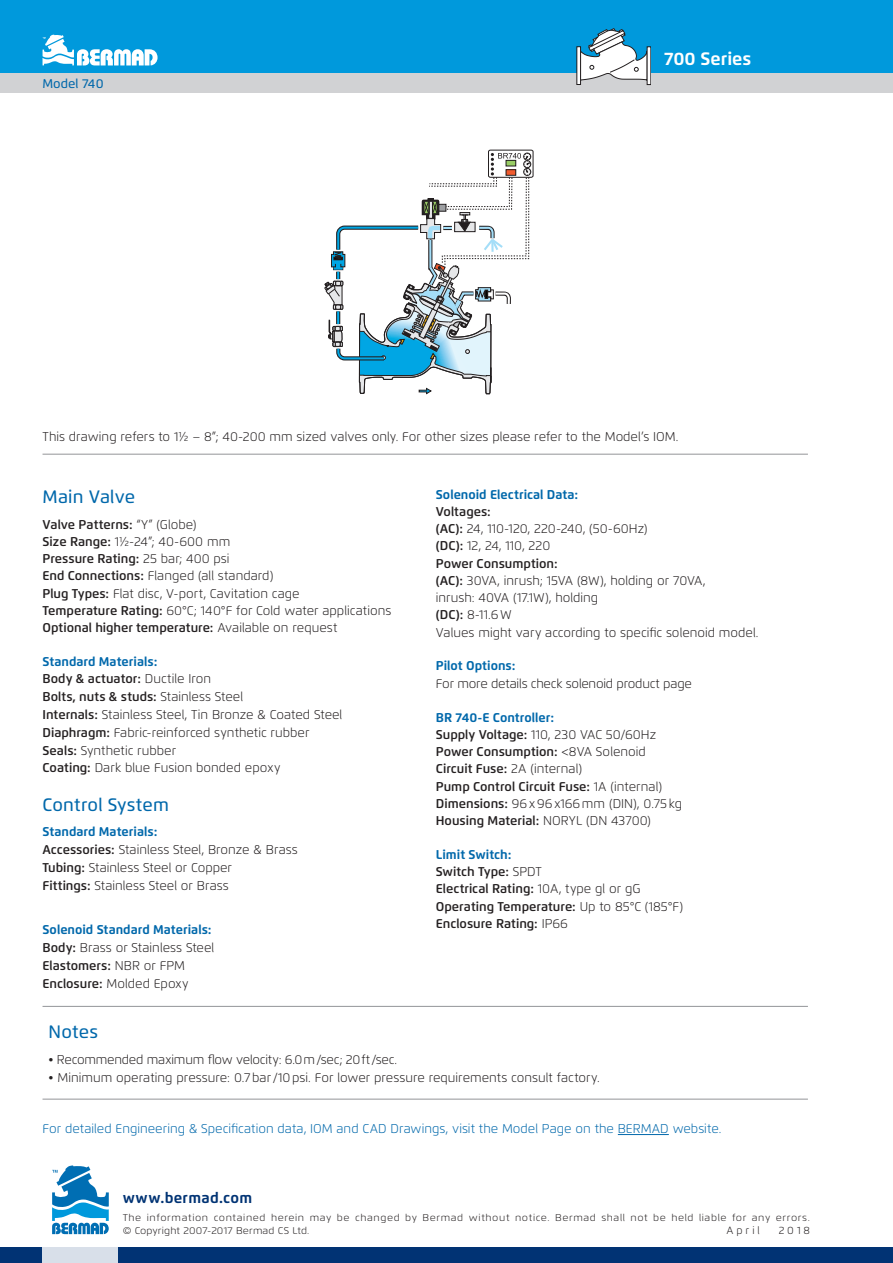
<style>
.page{position:relative;width:893px;height:1263px;background:#fff}
.page>*{position:absolute;margin:0;border:0;box-sizing:border-box;transform-origin:0 0}
.t1{font:500 18px "Flexo";letter-spacing:.01em;color:#0168ab}
.t2{font:700 18px "Flexo";color:#fff}
.t3{font:700 15px "Flexo";letter-spacing:.02em;color:#013374}
.t4{font:300 12.75px/17.2px "Flexo";color:#231f20}
.t5{font:600 12.75px/17.2px "Flexo";color:#231f20}
.t6{font:300 12.75px "Flexo";color:#0168ab}
.t7{font:300 12.75px "Flexo";letter-spacing:-.02em;color:#231f20}
.t8{font:700 12.75px "Flexo";color:#0168ab}
.t9{font:500 12.75px "Flexo";color:#0168ab}
.t10{font:300 10.5px "Flexo";letter-spacing:.28em;color:#231f20}
.t11{font:300 9.75px/13.5px "Flexo";letter-spacing:.055em;color:#231f20;scale:1.07 1}
.s1{font-weight:600}
.s2{font-weight:700;color:#0168ab}
.s3{font-weight:300}
</style>
<div class="page">
<div style="left:488px;top:150px;width:45px;height:27px;border:1px solid #231f20;border-radius:2px"></div>
<svg style="left:324px;top:153px;width:207px;height:242px"></svg>
<div style="left:0;top:1247px;width:893px;height:16px;background:#013374"></div>
<div style="left:0;top:0;width:893px;height:74px;background:#0099dc"></div>
<div style="left:0;top:74px;width:893px;height:19px;background:#d1d2d4"></div>
<svg style="left:581px;top:28px;width:67px;height:58px"></svg>
<hr style="left:577px;top:47px;width:3px;height:37px;background:#fff">
<div style="left:576px;top:46px;width:5px;height:39px;border:1px solid #231f20"></div>
<svg style="left:43px;top:1234px;width:75px;height:29px;fill:#d8dfe9"></svg>
<svg style="left:52px;top:1165px;width:57px;height:69px"></svg>
<hr style="left:43px;top:454px;width:765px;height:1px;background:#939598">
<hr style="left:852px;top:6px;width:20px;height:3px;background:#fff">
<hr style="left:844px;top:0;width:19px;height:3px;background:#fff">
<hr style="left:844px;top:3px;width:21px;height:2px;background:#fff">
<hr style="left:43px;top:1006px;width:765px;height:1px;background:#939598">
<hr style="left:43px;top:1099px;width:765px;height:1px;background:#939598">
<svg style="left:43px;top:35px;width:115px;height:31px"></svg>
<hr style="left:618px;top:1134px;width:51px;height:1px;background:#0168ab">
<p class="t9" style="left:43px;top:76px;width:63px">Model 740</p>
<h1 class="t2" style="left:664px;top:48px;width:89px">700 Series</h1>
<p class="t4" style="left:43px;top:428px;width:637px">This drawing refers to 1½ – 8”; 40-200 mm sized valves only. For other sizes please refer to the Model’s IOM.</p>
<h1 class="t1" style="left:43px;top:485px;width:94px">Main Valve</h1>
<p class="t4" style="left:43px;top:515px;width:350px"><span class="s1">Valve Patterns:</span> “Y” (Globe)<br><span class="s1">Size Range:</span> 1½-24”; 40-600 mm<br><span class="s1">Pressure Rating:</span> 25 bar; 400 psi<br><span class="s1">End Connections:</span> Flanged (all standard)<br><span class="s1">Plug Types:</span> Flat disc, V-port, Cavitation cage<br><span class="s1">Temperature Rating:</span> 60°C; 140°F for Cold water applications <span class="s1">Optional higher temperature:</span> Available on request</p>
<p class="t4" style="left:43px;top:652px;width:301px;line-height:17.7px"><span class="s2">Standard Materials:<br></span><span class="s1">Body &amp; actuator:</span> Ductile Iron<br><span class="s1">Bolts, nuts &amp; studs:</span> Stainless Steel<br><span class="s1">Internals:</span> Stainless Steel, Tin Bronze &amp; Coated Steel <span class="s1">Diaphragm:</span> Fabric-reinforced synthetic rubber <span class="s1">Seals:</span> Synthetic rubber<br><span class="s1">Coating:</span> Dark blue Fusion bonded epoxy</p>
<h1 class="t1" style="left:43px;top:793px;width:128px">Control System</h1>
<p class="t4" style="left:43px;top:822px;width:257px;line-height:18px"><span class="s2">Standard Materials:<br></span><span class="s1">Accessories:</span> Stainless Steel, Bronze &amp; Brass <span class="s1">Tubing:</span> Stainless Steel or Copper<br><span class="s1">Fittings:</span> Stainless Steel or Brass</p>
<p class="t4" style="left:43px;top:920px;width:173px;line-height:18px"><span class="s2">Solenoid Standard Materials:<br></span><span class="s1">Body:</span> Brass or Stainless Steel<br><span class="s1">Elastomers:</span> NBR or FPM<br><span class="s1">Enclosure:</span> Molded Epoxy</p>
<p class="t8" style="left:436px;top:486px;width:144px">Solenoid Electrical Data:</p>
<p class="t4" style="left:436px;top:503px;width:324px"><span class="s1">Voltages:<br>(AC):</span> 24, 110-120, 220-240, (50-60Hz)<br><span class="s1">(DC):</span> 12, 24, 110, 220<br><span class="s1">Power Consumption:<br>(AC):</span> 30VA, inrush; 15VA (8W), holding or 70VA,<br>inrush: 40VA (17.1W), holding<br><span class="s1">(DC):</span> 8-11.6W<br>Values might vary according to specific solenoid model.</p>
<p class="t8" style="left:436px;top:658px;width:81px">Pilot Options:</p>
<p class="t7" style="left:436px;top:676px;width:258px">For more details check solenoid product page</p>
<p class="t5" style="left:436px;top:708px;width:248px"><span class="s2">BR 740-E Controller:<br></span>Supply Voltage: <span class="s3">110, 230 VAC 50/60Hz </span>Power Consumption: <span class="s3">&lt;8VA Solenoid </span>Circuit Fuse: <span class="s3">2A (internal)<br></span>Pump Control Circuit Fuse: <span class="s3">1A (internal)<br></span>Dimensions: <span class="s3">96x96x166mm (DIN), 0.75kg </span>Housing Material: <span class="s3">NORYL (DN 43700)</span></p>
<p class="t5" style="left:436px;top:845px;width:249px"><span class="s2">Limit Switch:<br></span>Switch Type: <span class="s3">SPDT<br></span>Electrical Rating: <span class="s3">10A, type gl or gG<br></span>Operating Temperature: <span class="s3">Up to 85°C (185°F)<br></span>Enclosure Rating: <span class="s3">IP66</span></p>
<h1 class="t1" style="left:49px;top:1020px;width:51px">Notes</h1>
<p class="t7" style="left:49px;top:1052px;width:350px">• Recommended maximum flow velocity: 6.0m/sec; 20ft/sec.</p>
<p class="t4" style="left:49px;top:1069px;width:553px">• Minimum operating pressure: 0.7bar /10psi. For lower pressure requirements consult factory.</p>
<p class="t6" style="left:43px;top:1121px;width:680px">For detailed Engineering &amp; Specification data, IOM and CAD Drawings, visit the Model Page on the BERMAD website.</p>
<p class="t3" style="left:123px;top:1188px;width:131px">www.bermad.com</p>
<p class="t11" style="left:123px;top:1210px;width:644px">The information contained herein may be changed by Bermad without notice. Bermad shall not be held liable for any errors. © Copyright 2007-2017 Bermad CS Ltd.</p>
<p class="t10" style="left:726px;top:1224px;width:35px">April</p>
<p class="t10" style="left:779px;top:1224px;width:33px">2018</p>
</div>
